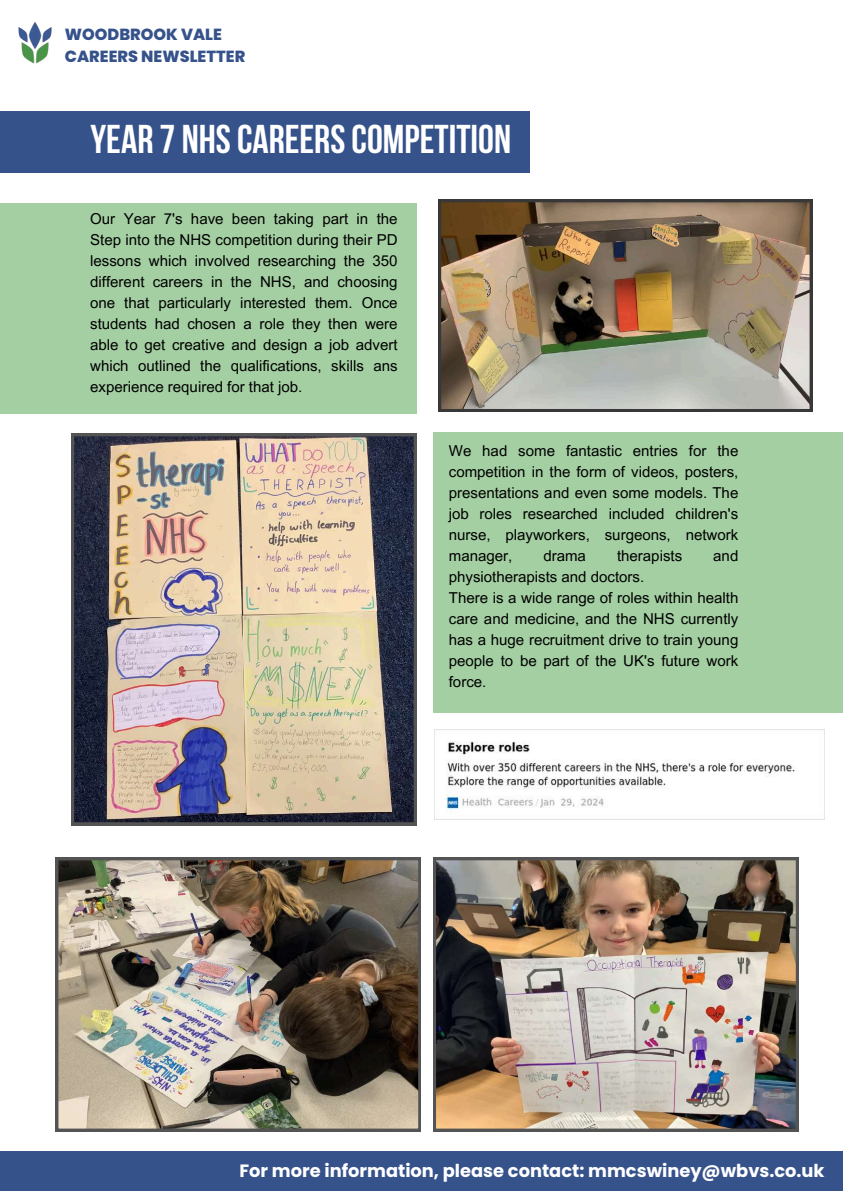
<style>
.page{position:relative;width:843px;height:1191px;background:#fff}
.page>*{position:absolute;margin:0;border:0;box-sizing:border-box;transform-origin:0 0}
.t1{font:700 40px "Bebas Neue";color:#fff}
.t2{font:700 17.8px "Poppins";color:#fff}
.t3{font:800 16.1px/22.2px "Poppins";color:#36528b}
.t4{font:15px/21px "Arial MT Pro";color:#000;text-align:justify}
</style>
<div class="page">
<div style="left:0;top:1151px;width:842px;height:39px;background:#36528b"></div>
<div style="left:0;top:111px;width:530px;height:61px;background:#36528b"></div>
<img style="left:18px;top:22px;width:33px;height:41px">
<div style="left:433px;top:432px;width:409px;height:280px;background:#a4cfa2"></div>
<div style="left:0;top:203px;width:416px;height:211px;background:#a4cfa2"></div>
<img style="left:71px;top:433px;width:345px;height:392px">
<img style="left:438px;top:199px;width:374px;height:212px">
<img style="left:433px;top:857px;width:365px;height:274px">
<img style="left:434px;top:729px;width:390px;height:90px">
<img style="left:55px;top:857px;width:366px;height:274px">
<p class="t3" style="left:65px;top:23px;width:182px">WOODBROOK VALE<br>CAREERS NEWSLETTER</p>
<h1 class="t1" style="left:90px;top:123px;width:422px">YEAR 7 NHSCAREERSCOMPETITION</h1>
<p class="t4" style="left:90px;top:210px;width:309px">Our Year 7's have been taking part in the Step into the NHS competition during their PD lessons which involved researching the 350 different careers in the NHS, and choosing one that particularly interested them. Once students had chosen a role they then were able to get creative and design a job advert which outlined the qualifications, skills ans experience required for that job.</p>
<p class="t4" style="left:448px;top:442px;width:291px">We had some fantastic entries for the competition in the form of videos, posters, presentations and even some models. The job roles researched included children's nurse, playworkers, surgeons, network manager,</p>
<p class="t4" style="left:543px;top:547px;width:44px">drama</p>
<p class="t4" style="left:617px;top:547px;width:67px">therapists</p>
<p class="t4" style="left:713px;top:547px;width:27px">and</p>
<p class="t4" style="left:448px;top:568px;width:291px;text-align:left">physiotherapists and doctors.<br>There is a wide range of roles within health care and medicine, and the NHS currently has a huge recruitment drive to train young people to be part of the UK's future work force.</p>
<p class="t2" style="left:239px;top:1157px;width:586px">For more information, please contact: mmcswiney@wbvs.co.uk</p>
</div>
